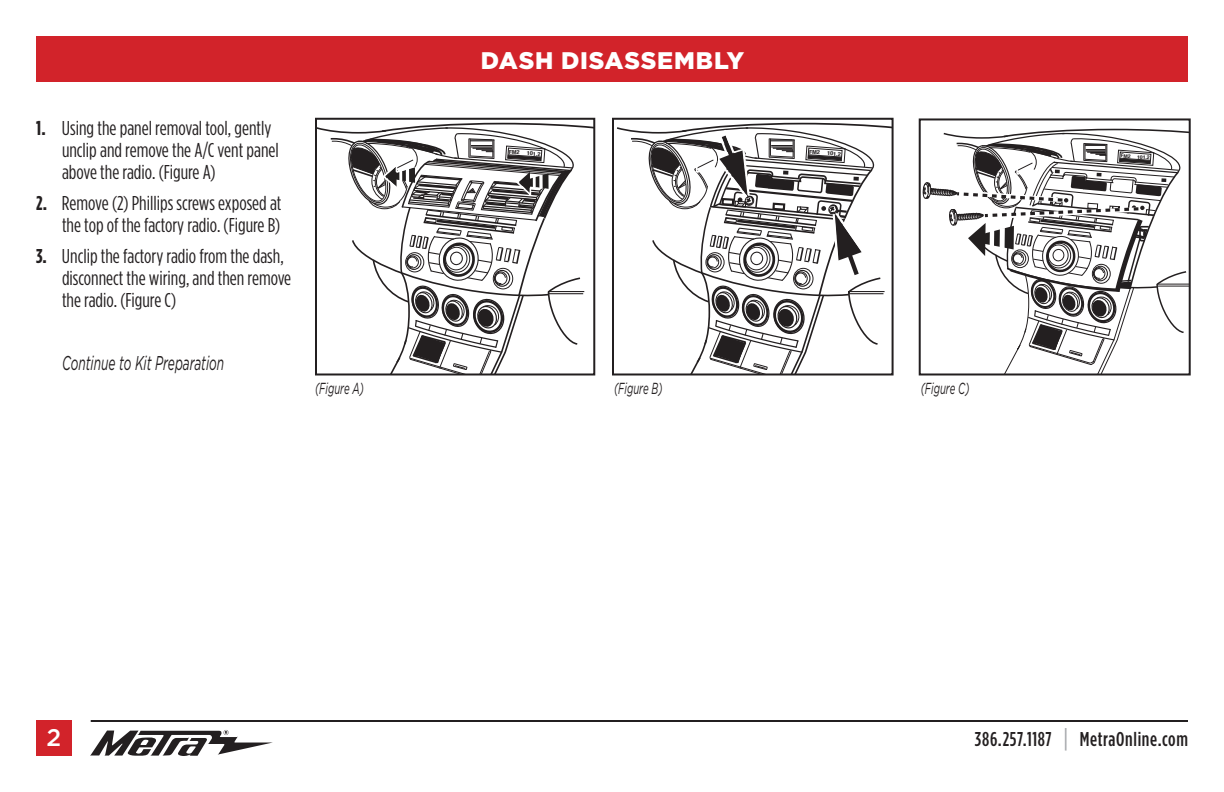
<style>
.page{position:relative;width:1224px;height:792px;background:#fff}
.page>*{position:absolute;margin:0;border:0;box-sizing:border-box;transform-origin:0 0}
.t1{font:900 24px "Gotham";letter-spacing:.03em;color:#fff}
.t2{font:500 24px "Gotham";color:#fff}
.t3{font:20px/22px "Gotham Condensed";color:#231f20}
.t4{font:500 20px "Gotham Condensed";letter-spacing:.03em;color:#231f20}
.t5{font:italic 20px "Gotham";color:#231f20;scale:.6 1}
.t6{font:italic 16px "Gotham";color:#231f20;scale:.6 1}
.t7{font:700 condensed 5.6px "Helvetica Neue";color:#231f20;scale:1.13 1}
.t8{font:700 condensed 5.2px "Helvetica Neue";color:#231f20;scale:1.13 1}
.s1{font-weight:700}
.s2{font-size:26px;color:#a7a9ac}
</style>
<div class="page">
<div style="left:36px;top:36px;width:1152px;height:45px;background:#d2232a"></div>
<svg style="left:90px;top:730px;width:183px;height:26px"></svg>
<hr style="left:91px;top:720px;width:1097px;height:2px;background:#231f20">
<div style="left:36px;top:720px;width:36px;height:36px;background:#d2232a"></div>
<div style="left:315px;top:118px;width:280px;height:257px;border:2px solid #231f20"></div>
<div style="left:612px;top:118px;width:282px;height:257px;border:2px solid #231f20"></div>
<div style="left:919px;top:118px;width:272px;height:257px;border:2px solid #231f20"></div>
<svg style="left:317px;top:123px;width:277px;height:251px"></svg>
<svg style="left:617px;top:123px;width:276px;height:251px"></svg>
<svg style="left:923px;top:129px;width:267px;height:245px"></svg>
<p class="t3" style="left:62px;top:117px;width:218px;text-indent:-26px"><span class="s1">1.</span> Using the panel removal tool, gently unclip and remove the A/C vent panel above the radio. (Figure A)</p>
<p class="t3" style="left:36px;top:192px;width:247px;text-align:right"><span class="s1">2.</span> Remove (2) Phillips screws exposed at the top of the factory radio. (Figure B)</p>
<p class="t3" style="left:62px;top:245px;width:231px;text-indent:-26px"><span class="s1">3.</span> Unclip the factory radio from the dash, disconnect the wiring, and then remove the radio. (Figure C)</p>
<p class="t5" style="left:62px;top:352px;width:272px">Continue to Kit Preparation</p>
<p class="t1" style="left:481px;top:46px;width:265px">DASH DISASSEMBLY</p>
<p class="t7" style="left:527px;top:150px;width:14px;rotate:3deg">101.2</p>
<p class="t7" style="left:827px;top:150px;width:14px;rotate:3deg">101.2</p>
<p class="t6" style="left:315px;top:379px;width:83px">(Figure A)</p>
<p class="t6" style="left:614px;top:379px;width:83px">(Figure B)</p>
<p class="t6" style="left:921px;top:379px;width:83px">(Figure C)</p>
<p class="t8" style="left:1137px;top:154px;width:13px;rotate:3deg">101.2</p>
<p class="t2" style="left:47px;top:724px;width:16px">2</p>
<p class="t4" style="left:975px;top:728px;width:215px">386.257.1187 <span class="s2">|</span> MetraOnline.com</p>
</div>
